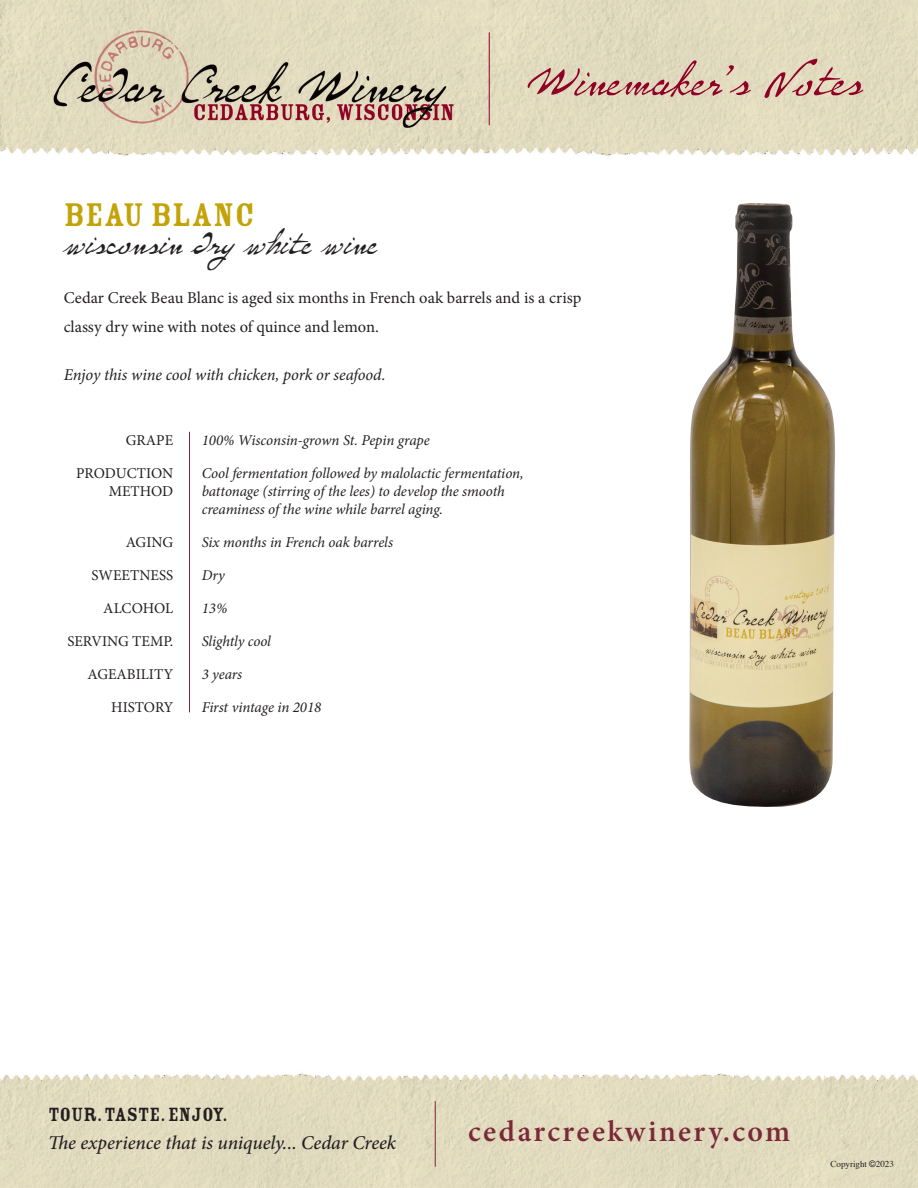
<style>
.page{position:relative;width:918px;height:1188px;background:#fff}
.page>*{position:absolute;margin:0;border:0;box-sizing:border-box;transform-origin:0 0}
.t1{font:60px "P22 Monet";color:#900126}
.t2{font:43.5px "P22 Monet";color:#231f20}
.t3{font:36px "Rosewood Std Fill";color:#c4a308}
.t4{font:600 30px "Minion Pro";letter-spacing:.08em;color:#7b2839}
.t5{font:21px "Rosewood Std Fill";color:#231f20}
.t6{font:italic 500 19.5px "Minion Pro";letter-spacing:-.005em;color:#231f20}
.t7{font:16.5px/28.5px "Minion Pro";letter-spacing:-.005em;color:#231f20}
.t8{font:italic 16.5px "Minion Pro";letter-spacing:-.01em;color:#231f20}
.t9{font:italic 15px/18px "Minion Pro";letter-spacing:-.01em;color:#231f20}
.t10{font:15px "Minion Pro";color:#231f20}
.t11{font:9px "Times";color:#231f20}
.s1{font-family:"Arial"}
</style>
<div class="page">
<img style="left:0;top:0;width:918px;height:1188px">
<hr style="left:189px;top:432px;width:1px;height:280px;background:#7b2839">
<hr style="left:489px;top:32px;width:1px;height:93px;background:#900126">
<hr style="left:435px;top:1101px;width:1px;height:66px;background:#7b2839">
<img style="left:689px;top:203px;width:149px;height:611px">
<h1 class="t1" style="left:527px;top:52px;width:336px">Winemaker’s Notes</h1>
<h3 class="t3" style="left:64px;top:195px;width:193px">BEAU BLANC</h3>
<h2 class="t2" style="left:64px;top:223px;width:315px">wisconsin dry white wine</h2>
<p class="t7" style="left:64px;top:284px;width:519px">Cedar Creek Beau Blanc is aged six months in French oak barrels and is a crisp classy dry wine with notes of quince and lemon.</p>
<p class="t8" style="left:64px;top:364px;width:323px">Enjoy this wine cool with chicken, pork or seafood.</p>
<p class="t10" style="left:126px;top:430px;width:49px">GRAPE</p>
<p class="t9" style="left:202px;top:431px;width:230px">100% Wisconsin-grown St. Pepin grape</p>
<p class="t10" style="left:76px;top:463px;width:98px">PRODUCTION</p>
<p class="t9" style="left:202px;top:464px;width:324px">Cool fermentation followed by malolactic fermentation,</p>
<p class="t10" style="left:109px;top:481px;width:66px">METHOD</p>
<p class="t9" style="left:202px;top:482px;width:305px">battonage (stirring of the lees) to develop the smooth creaminess of the wine while barrel aging.</p>
<p class="t10" style="left:126px;top:532px;width:49px">AGING</p>
<p class="t9" style="left:202px;top:533px;width:193px">Six months in French oak barrels</p>
<p class="t10" style="left:91px;top:565px;width:83px">SWEETNESS</p>
<p class="t9" style="left:202px;top:566px;width:25px">Dry</p>
<p class="t10" style="left:103px;top:598px;width:71px">ALCOHOL</p>
<p class="t9" style="left:202px;top:599px;width:27px">13%</p>
<p class="t10" style="left:67px;top:631px;width:107px">SERVING TEMP.</p>
<p class="t9" style="left:202px;top:632px;width:71px">Slightly cool</p>
<p class="t10" style="left:87px;top:664px;width:87px">AGEABILITY</p>
<p class="t9" style="left:202px;top:665px;width:42px">3 years</p>
<p class="t10" style="left:111px;top:697px;width:63px">HISTORY</p>
<p class="t9" style="left:202px;top:698px;width:121px">First vintage in 2018</p>
<h3 class="t5" style="left:48px;top:1103px;width:181px">TOUR. TASTE. ENJOY.</h3>
<h3 class="t6" style="left:48px;top:1130px;width:349px">The experience that is uniquely... Cedar Creek</h3>
<h3 class="t4" style="left:468px;top:1110px;width:323px">cedarcreekwinery.com</h3>
<p class="t11" style="left:831px;top:1156px;width:65px">Copyright <span class="s1">©</span>2023</p>
</div>
